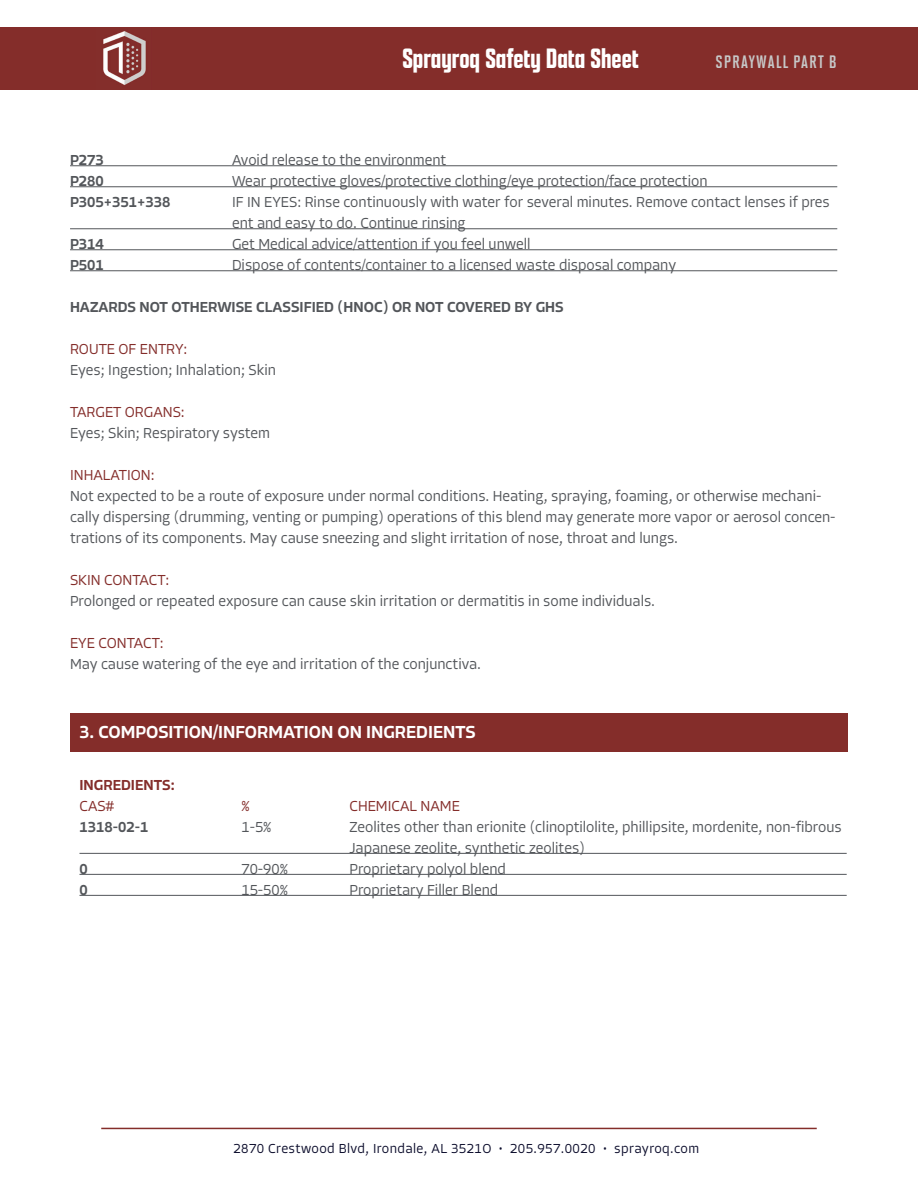
<style>
.page{position:relative;width:918px;height:1188px;background:#fff}
.page>*{position:absolute;margin:0;border:0;box-sizing:border-box;transform-origin:0 0}
.t1{font:600 30px "Apotek Comp";color:#fff}
.t2{font:500 18px "Allotrope";color:#fff}
.t3{font:700 18px "Solano Gothic Pro MVB";letter-spacing:.06em;color:#c6c7c7}
.t4{font:300 15px/21px "Allotrope";color:#53565a}
.t5{font:500 15px "Allotrope";color:#53565a}
.t6{font:300 15px "Allotrope";color:#842d2a}
.t7{font:500 15px "Allotrope";color:#842d2a}
.t8{font:300 13.5px "Allotrope";letter-spacing:.03em;color:#0c0d2c}
</style>
<div class="page">
<hr style="left:101px;top:1128px;width:716px;height:1px;background:#842d2a">
<div style="left:0;top:27px;width:918px;height:62px;background:#842d2a"></div>
<img style="left:103px;top:31px;width:43px;height:54px">
<hr style="left:70px;top:165px;width:767px;height:1px;background:#53565a">
<hr style="left:70px;top:186px;width:767px;height:1px;background:#53565a">
<hr style="left:70px;top:228px;width:767px;height:1px;background:#53565a">
<hr style="left:70px;top:249px;width:767px;height:1px;background:#53565a">
<hr style="left:70px;top:270px;width:767px;height:1px;background:#53565a">
<div style="left:70px;top:713px;width:778px;height:39px;background:#842d2a"></div>
<hr style="left:79px;top:853px;width:768px;height:1px;background:#53565a">
<hr style="left:79px;top:874px;width:768px;height:1px;background:#53565a">
<hr style="left:79px;top:895px;width:768px;height:1px;background:#53565a">
<h1 class="t1" style="left:402px;top:40px;width:238px">Sprayroq Safety Data Sheet</h1>
<p class="t3" style="left:715px;top:50px;width:123px">SPRAYWALL PART B</p>
<p class="t5" style="left:70px;top:150px;width:35px">P273</p>
<p class="t4" style="left:232px;top:150px;width:216px">Avoid release to the environment</p>
<p class="t5" style="left:70px;top:171px;width:35px">P280</p>
<p class="t4" style="left:232px;top:171px;width:477px">Wear protective gloves/protective clothing/eye protection/face protection</p>
<p class="t5" style="left:70px;top:192px;width:102px">P305+351+338</p>
<p class="t4" style="left:232px;top:192px;width:599px">IF IN EYES: Rinse continuously with water for several minutes. Remove contact lenses if pres ent and easy to do. Continue rinsing</p>
<p class="t5" style="left:70px;top:234px;width:35px">P314</p>
<p class="t4" style="left:232px;top:234px;width:300px">Get Medical advice/attention if you feel unwell</p>
<p class="t5" style="left:70px;top:255px;width:35px">P501</p>
<p class="t4" style="left:232px;top:255px;width:446px">Dispose of contents/container to a licensed waste disposal company</p>
<p class="t5" style="left:70px;top:297px;width:495px">HAZARDS NOT OTHERWISE CLASSIFIED (HNOC) OR NOT COVERED BY GHS</p>
<p class="t6" style="left:70px;top:339px;width:119px">ROUTE OF ENTRY:</p>
<p class="t4" style="left:70px;top:360px;width:207px">Eyes; Ingestion; Inhalation; Skin</p>
<p class="t6" style="left:70px;top:402px;width:116px">TARGET ORGANS:</p>
<p class="t4" style="left:70px;top:423px;width:201px">Eyes; Skin; Respiratory system</p>
<p class="t6" style="left:70px;top:465px;width:86px">INHALATION:</p>
<p class="t4" style="left:70px;top:486px;width:767px">Not expected to be a route of exposure under normal conditions. Heating, spraying, foaming, or otherwise mechani&shy;cally dispersing (drumming, venting or pumping) operations of this blend may generate more vapor or aerosol concen&shy;trations of its components. May cause sneezing and slight irritation of nose, throat and lungs.</p>
<p class="t6" style="left:70px;top:570px;width:101px">SKIN CONTACT:</p>
<p class="t4" style="left:70px;top:591px;width:587px">Prolonged or repeated exposure can cause skin irritation or dermatitis in some individuals.</p>
<p class="t6" style="left:70px;top:633px;width:95px">EYE CONTACT:</p>
<p class="t4" style="left:70px;top:654px;width:413px">May cause watering of the eye and irritation of the conjunctiva.</p>
<p class="t2" style="left:79px;top:720px;width:398px">3. COMPOSITION/INFORMATION ON INGREDIENTS</p>
<p class="t7" style="left:79px;top:775px;width:97px">INGREDIENTS:</p>
<p class="t6" style="left:79px;top:796px;width:36px">CAS#</p>
<p class="t6" style="left:241px;top:796px;width:10px">%</p>
<p class="t6" style="left:349px;top:796px;width:112px">CHEMICAL NAME</p>
<p class="t5" style="left:79px;top:817px;width:70px">1318-02-1</p>
<p class="t4" style="left:241px;top:817px;width:31px">1-5%</p>
<p class="t4" style="left:349px;top:817px;width:494px">Zeolites other than erionite (clinoptilolite, phillipsite, mordenite, non-fibrous<br>Japanese zeolite, synthetic zeolites)</p>
<p class="t5" style="left:79px;top:859px;width:10px">0</p>
<p class="t4" style="left:241px;top:859px;width:48px">70-90%</p>
<p class="t4" style="left:349px;top:859px;width:158px">Proprietary polyol blend</p>
<p class="t5" style="left:79px;top:880px;width:10px">0</p>
<p class="t4" style="left:241px;top:880px;width:48px">15-50%</p>
<p class="t4" style="left:349px;top:880px;width:150px">Proprietary Filler Blend</p>
<p class="t8" style="left:233px;top:1139px;width:467px">2870 Crestwood Blvd, Irondale, AL 3521O • 205.957.0020 • sprayroq.com</p>
</div>
